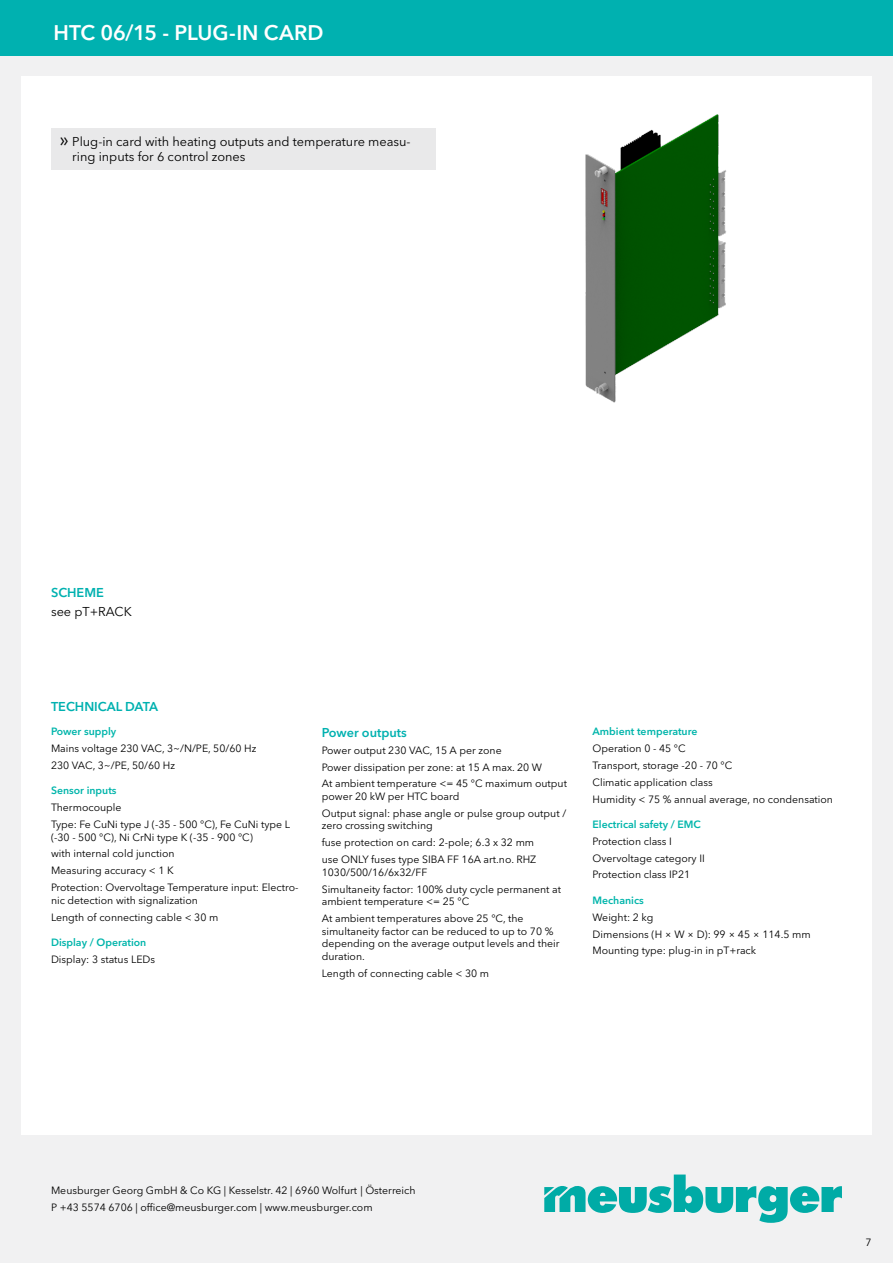
<style>
.page{position:relative;width:893px;height:1263px;background:#fff}
.page>*{position:absolute;margin:0;border:0;box-sizing:border-box;transform-origin:0 0}
.t1{font:600 21px "Avenir Next W1 G";color:#fff}
.t2{font:12.75px/15.3px "Avenir Next W1 G";color:#000}
.t3{font:600 12.75px "Avenir Next W1 G";color:#00b1b0}
.t4{font:10.5px/16.8px "Avenir Next W1 G";color:#000}
.t5{font:600 10.5px "Avenir Next W1 G";color:#00b5ab}
.s1{font-size:19.5px}
</style>
<div class="page">
<div style="left:0;top:55px;width:893px;height:1208px;background:#f1f1f2"></div>
<div style="left:21px;top:77px;width:851px;height:1058px;background:#fff"></div>
<div style="left:0;top:0;width:893px;height:55px;background:#00b1b0"></div>
<svg style="left:544px;top:1174px;width:298px;height:49px"></svg>
<img style="left:315px;top:55px;width:578px;height:348px">
<div style="left:51px;top:128px;width:385px;height:42px;background:#e9e9ea"></div>
<h1 class="t1" style="left:53px;top:20px;width:271px">HTC 06/15 - PLUG-IN CARD</h1>
<p class="t2" style="left:72px;top:134px;width:340px;text-indent:-13px"><span class="s1">»</span> Plug-in card with heating outputs and temperature measu&shy;ring inputs for 6 control zones</p>
<p class="t3" style="left:51px;top:584px;width:54px">SCHEME</p>
<p class="t2" style="left:51px;top:603px;width:82px">see pT+RACK</p>
<p class="t3" style="left:51px;top:699px;width:109px">TECHNICAL DATA</p>
<p class="t5" style="left:51px;top:725px;width:67px">Power supply</p>
<p class="t4" style="left:51px;top:740px;width:207px">Mains voltage 230 VAC, 3~/N/PE, 50/60 Hz<br>230 VAC, 3~/PE, 50/60 Hz</p>
<p class="t5" style="left:51px;top:784px;width:67px">Sensor inputs</p>
<p class="t4" style="left:51px;top:799px;width:241px">Thermocouple<br>Type: Fe CuNi type J (-35 - 500 °C), Fe CuNi type L</p>
<p class="t4" style="left:51px;top:828px;width:249px">(-30 - 500 °C), Ni CrNi type K (-35 - 900 °C)<br>with internal cold junction<br>Measuring accuracy &lt; 1 K<br>Protection: Overvoltage Temperature input: Electro-</p>
<p class="t4" style="left:51px;top:892px;width:169px">nic detection with signalization<br>Length of connecting cable &lt; 30 m</p>
<p class="t5" style="left:51px;top:936px;width:97px">Display / Operation</p>
<p class="t4" style="left:51px;top:951px;width:106px">Display: 3 status LEDs</p>
<p class="t3" style="left:322px;top:725px;width:87px">Power outputs</p>
<p class="t4" style="left:322px;top:742px;width:247px">Power output 230 VAC, 15 A per zone<br>Power dissipation per zone: at 15 A max. 20 W<br>At ambient temperature &lt;= 45 °C maximum output</p>
<p class="t4" style="left:322px;top:788px;width:246px">power 20 kW per HTC board<br>Output signal: phase angle or pulse group output /</p>
<p class="t4" style="left:322px;top:817px;width:216px">zero crossing switching<br>fuse protection on card: 2-pole; 6.3 x 32 mm use ONLY fuses type SIBA FF 16A art.no. RHZ</p>
<p class="t4" style="left:322px;top:864px;width:241px">1030/500/16/6x32/FF<br>Simultaneity factor: 100% duty cycle permanent at</p>
<p class="t4" style="left:322px;top:893px;width:203px">ambient temperature &lt;= 25 °C<br>At ambient temperatures above 25 °C, the</p>
<p class="t4" style="left:322px;top:925px;width:239px;line-height:12.6px">simultaneity factor can be reduced to up to 70 % depending on the average output levels and their duration.</p>
<p class="t4" style="left:322px;top:965px;width:169px">Length of connecting cable &lt; 30 m</p>
<p class="t5" style="left:592px;top:725px;width:106px">Ambient temperature</p>
<p class="t4" style="left:592px;top:740px;width:242px">Operation 0 - 45 °C<br>Transport, storage -20 - 70 °C<br>Climatic application class<br>Humidity &lt; 75 % annual average, no condensation</p>
<p class="t5" style="left:592px;top:818px;width:110px">Electrical safety / EMC</p>
<p class="t4" style="left:592px;top:833px;width:114px">Protection class I<br>Overvoltage category II<br>Protection class IP21</p>
<p class="t5" style="left:592px;top:894px;width:53px">Mechanics</p>
<p class="t4" style="left:592px;top:909px;width:220px">Weight: 2 kg<br>Dimensions (H × W × D): 99 × 45 × 114.5 mm<br>Mounting type: plug-in in pT+rack</p>
<p class="t4" style="left:51px;top:1182px;width:366px">Meusburger Georg GmbH &amp; Co KG | Kesselstr. 42 | 6960 Wolfurt | Österreich<br>P +43 5574 6706 | office@meusburger.com | www.meusburger.com</p>
<p class="t4" style="left:866px;top:1233px;width:8px">7</p>
</div>
